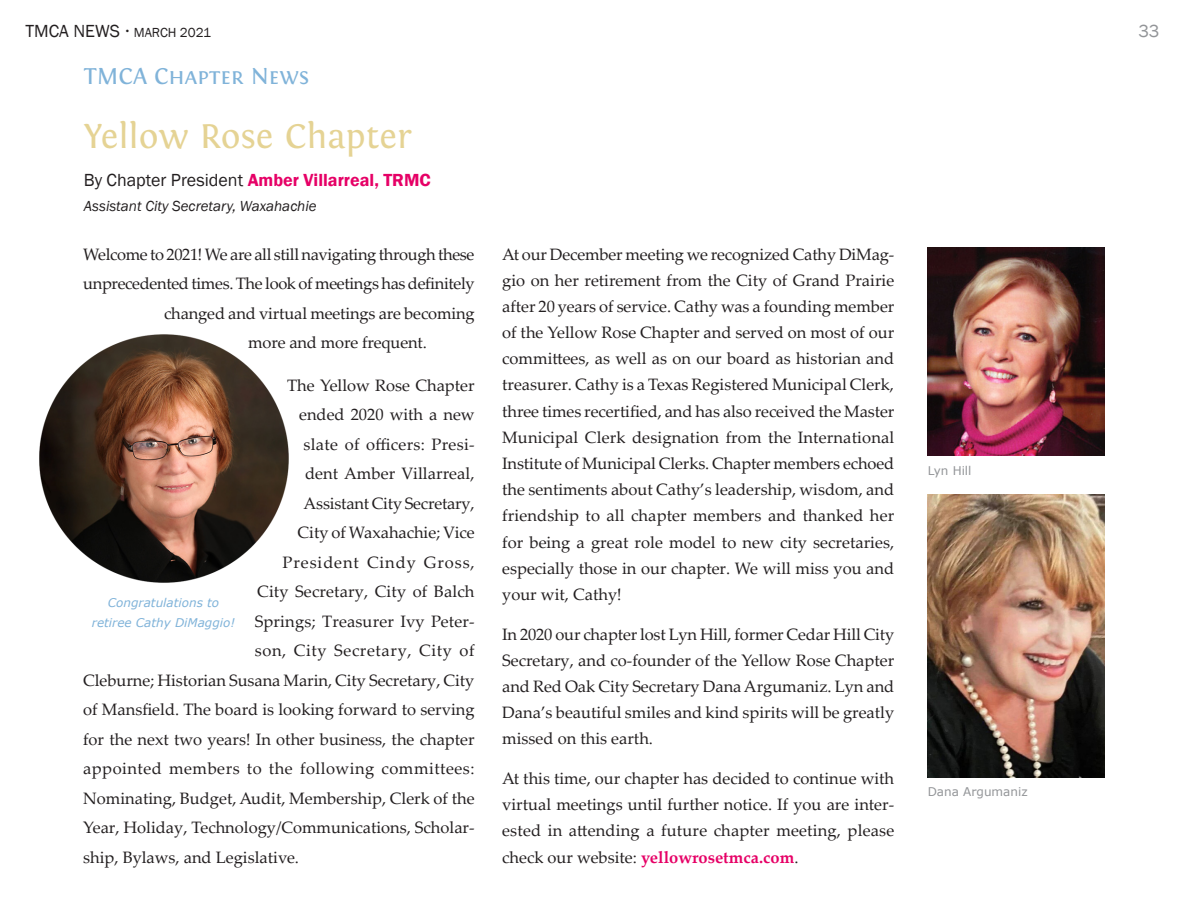
<style>
.page{position:relative;width:1188px;height:918px;background:#fff}
.page>*{position:absolute;margin:0;border:0;box-sizing:border-box;transform-origin:0 0}
.Title2009_Chapter_Ne{font:36px "Fontin";color:#e5d394}
.Title2009_-_Header{font:24px "Fontin Small Caps";color:#80b3d9}
.Byline{font:600 18px "Franklin Gothic";color:#e60066}
.t1{font:18px "Franklin Gothic";color:#939598}
.ArticleText{font:16.5px/26.2px "Palatino Linotype";color:#231f20;text-align:justify}
.ArticleText-2{font:16.5px "Palatino Linotype";letter-spacing:-.025em;color:#231f20}
.ArticleText-3{font:16.5px "Palatino Linotype";letter-spacing:-.02em;color:#231f20}
.ArticleText-4{font:16.5px "Palatino Linotype";letter-spacing:.03em;color:#231f20}
.ArticleText-5{font:16.5px "Palatino Linotype";letter-spacing:.04em;color:#231f20}
.ArticleText-6{font:16.5px "Palatino Linotype";letter-spacing:.055em;color:#231f20}
.Byline-2{font:italic 15px "Franklin Gothic";color:#231f20}
.t2{font:13.5px "Franklin Gothic";color:#231f20}
.t3{font:italic 12px/19.5px "Verdana";color:#80b3d9;text-align:center}
.t4{font:12px "Verdana";color:#939598}
.s1{font-size:18px}
.s2{font-weight:400;color:#231f20}
.s3{font-weight:700;color:#e60066}
</style>
<div class="page">
<img style="left:39px;top:334px;width:250px;height:249px">
<img style="left:928px;top:494px;width:177px;height:284px">
<img style="left:928px;top:248px;width:177px;height:208px">
<p class="t2" style="left:25px;top:24px;width:187px"><span class="s1">TMCA NEWS</span> <sup>•</sup> MARCH 2021</p>
<p class="t1" style="left:1138px;top:20px;width:23px">33</p>
<p class="Title2009_-_Header" style="left:84px;top:63px;width:227px">TMCA Chapter News</p>
<p class="Title2009_Chapter_Ne" style="left:84px;top:116px;width:329px">Yellow Rose Chapter</p>
<p class="Byline" style="left:84px;top:169px;width:349px"><span class="s2">By Chapter President</span> Amber Villarreal, TRMC</p>
<p class="Byline-2" style="left:84px;top:197px;width:234px">Assistant City Secretary, Waxahachie</p>
<p class="ArticleText-2" style="left:83px;top:242px;width:393px">Welcome to 2021! We are all still navigating through these</p>
<p class="ArticleText-3" style="left:83px;top:272px;width:393px">unprecedented times. The look of meetings has definitely</p>
<p class="ArticleText" style="left:164px;top:299px;width:312px">changed and virtual meetings are becoming</p>
<p class="ArticleText" style="left:248px;top:329px;width:180px">more and more frequent.</p>
<p class="ArticleText" style="left:287px;top:372px;width:189px">The Yellow Rose Chapter</p>
<p class="ArticleText" style="left:299px;top:401px;width:177px">ended 2020 with a new</p>
<p class="ArticleText" style="left:304px;top:431px;width:172px">slate of officers: Presi-</p>
<p class="ArticleText" style="left:305px;top:460px;width:171px">dent Amber Villarreal,</p>
<p class="ArticleText" style="left:304px;top:489px;width:173px">Assistant City Secretary,</p>
<p class="ArticleText" style="left:298px;top:519px;width:179px">City of Waxahachie; Vice</p>
<p class="ArticleText-6" style="left:283px;top:550px;width:194px">President Cindy Gross,</p>
<p class="ArticleText" style="left:257px;top:578px;width:219px">City Secretary, City of Balch</p>
<p class="ArticleText" style="left:255px;top:607px;width:221px">Springs; Treasurer Ivy Peter-</p>
<p class="ArticleText-5" style="left:255px;top:639px;width:221px">son, City Secretary, City of</p>
<p class="ArticleText" style="left:83px;top:666px;width:393px">Cleburne; Historian Susana Marin, City Secretary, City</p>
<p class="ArticleText" style="left:83px;top:696px;width:393px">of Mansfield. The board is looking forward to serving</p>
<p class="ArticleText" style="left:83px;top:725px;width:393px">for the next two years! In other business, the chapter</p>
<p class="ArticleText-4" style="left:83px;top:757px;width:393px">appointed members to the following committees:</p>
<p class="ArticleText" style="left:83px;top:784px;width:393px">Nominating, Budget, Audit, Membership, Clerk of the</p>
<p class="ArticleText" style="left:83px;top:814px;width:393px">Year, Holiday, Technology/Communications, Scholar-</p>
<p class="ArticleText" style="left:83px;top:843px;width:217px">ship, Bylaws, and Legislative.</p>
<p class="t3" style="left:92px;top:593px;width:145px">Congratulations to retiree Cathy DiMaggio!</p>
<p class="ArticleText" style="left:502px;top:240px;width:394px">At our December meeting we recognized Cathy DiMag&shy;gio on her retirement from the City of Grand Prairie after 20 years of service. Cathy was a founding member of the Yellow Rose Chapter and served on most of our committees, as well as on our board as historian and treasurer. Cathy is a Texas Registered Municipal Clerk, three times recertified, and has also received the Master Municipal Clerk designation from the International Institute of Municipal Clerks. Chapter members echoed the sentiments about Cathy’s leadership, wisdom, and friendship to all chapter members and thanked her for being a great role model to new city secretaries, especially those in our chapter. We will miss you and your wit, Cathy!</p>
<p class="ArticleText" style="left:502px;top:620px;width:394px">In 2020 our chapter lost Lyn Hill, former Cedar Hill City Secretary, and co-founder of the Yellow Rose Chapter and Red Oak City Secretary Dana Argumaniz. Lyn and Dana’s beautiful smiles and kind spirits will be greatly missed on this earth.</p>
<p class="ArticleText" style="left:502px;top:765px;width:394px">At this time, our chapter has decided to continue with virtual meetings until further notice. If you are inter&shy;ested in attending a future chapter meeting, please check our website: <span class="s3">yellowrosetmca.com</span>.</p>
<p class="t4" style="left:928px;top:462px;width:45px">Lyn Hill</p>
<p class="t4" style="left:928px;top:784px;width:101px">Dana Argumaniz</p>
</div>
